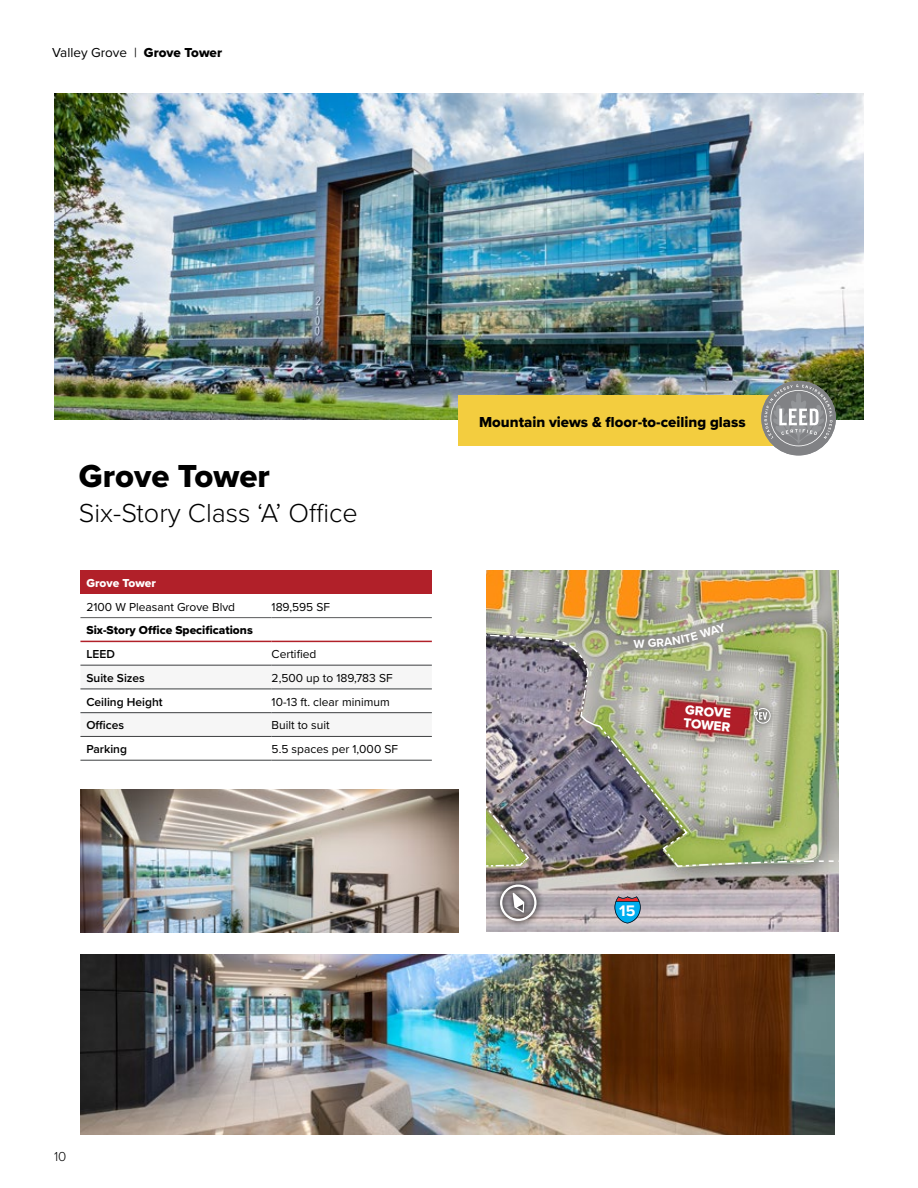
<style>
.page{position:relative;width:918px;height:1188px;background:#fff}
.page>*{position:absolute;margin:0;border:0;box-sizing:border-box;transform-origin:0 0}
.t1{font:33px "Proxima Nova Extrabld";color:#000}
.t2{font:300 27px "Proxima Nova";color:#000}
.t3{font:700 15.9px "Proxima Nova";color:#fff}
.t4{font:15px "Proxima Nova Extrabld";color:#000}
.t5{font:13.5px "Proxima Nova";color:#000}
.t6{font:13.5px/13.5px "Proxima Nova Extrabld";color:#fff}
.t7{font:300 13.5px "Proxima Nova";color:#000}
.t8{font:12px "Proxima Nova";color:#000}
.t9{font:600 12px "Proxima Nova";color:#000}
.t10{font:12px "Proxima Nova Extrabld";color:#000}
.t11{font:12px "Proxima Nova Extrabld";color:#fff}
.s1{font-family:"Proxima Nova Extrabld"}
</style>
<div class="page">
<img style="left:54px;top:93px;width:810px;height:326px">
<div style="left:458px;top:395px;width:334px;height:50px;background:#f3cd3f"></div>
<svg style="left:761px;top:381px;width:75px;height:74px;background:#9a9d99"></svg>
<div style="left:80px;top:570px;width:352px;height:24px;background:#b12029"></div>
<svg style="left:80px;top:642px;width:352px;height:118px"></svg>
<hr style="left:80px;top:689px;width:192px;height:1px;background:#3d3f41">
<hr style="left:272px;top:689px;width:160px;height:1px;background:#3d3f41">
<hr style="left:80px;top:712px;width:192px;height:1px;background:#3d3f41">
<hr style="left:272px;top:712px;width:160px;height:1px;background:#3d3f41">
<hr style="left:80px;top:760px;width:192px;height:1px;background:#3d3f41">
<hr style="left:272px;top:760px;width:160px;height:1px;background:#3d3f41">
<hr style="left:80px;top:736px;width:192px;height:1px;background:#3d3f41">
<hr style="left:272px;top:736px;width:160px;height:1px;background:#3d3f41">
<hr style="left:80px;top:665px;width:192px;height:1px;background:#3d3f41">
<hr style="left:272px;top:665px;width:160px;height:1px;background:#3d3f41">
<hr style="left:80px;top:617px;width:192px;height:1px;background:#58595b">
<hr style="left:272px;top:617px;width:160px;height:1px;background:#58595b">
<hr style="left:80px;top:641px;width:192px;height:1px;background:#b12029">
<hr style="left:272px;top:641px;width:160px;height:1px;background:#b12029">
<img style="left:487px;top:870px;width:351px;height:62px">
<svg style="left:615px;top:896px;width:26px;height:27px"></svg>
<img style="left:80px;top:955px;width:755px;height:180px">
<img style="left:80px;top:789px;width:379px;height:144px">
<div style="left:492px;top:877px;width:52px;height:53px;background:#000;opacity:.75"></div>
<svg style="left:500px;top:885px;width:37px;height:36px"></svg>
<img style="left:455px;top:570px;width:384px;height:298px">
<p class="t5" style="left:52px;top:43px;width:171px">Valley Grove | <span class="s1">Grove Tower</span></p>
<h1 class="t1" style="left:79px;top:452px;width:193px">Grove Tower</h1>
<h2 class="t2" style="left:79px;top:493px;width:280px">Six-Story Class ‘A’ Office</h2>
<p class="t11" style="left:86px;top:574px;width:71px">Grove Tower</p>
<p class="t8" style="left:86px;top:598px;width:150px">2100 W Pleasant Grove Blvd</p>
<p class="t8" style="left:272px;top:598px;width:60px">189,595 SF</p>
<p class="t10" style="left:86px;top:621px;width:168px">Six-Story Office Specifications</p>
<p class="t9" style="left:86px;top:645px;width:30px">LEED</p>
<p class="t8" style="left:272px;top:645px;width:46px">Certified</p>
<p class="t9" style="left:86px;top:669px;width:60px">Suite Sizes</p>
<p class="t8" style="left:272px;top:669px;width:123px">2,500 up to 189,783 SF</p>
<p class="t9" style="left:86px;top:693px;width:78px">Ceiling Height</p>
<p class="t8" style="left:272px;top:693px;width:120px">10-13 ft. clear minimum</p>
<p class="t9" style="left:86px;top:716px;width:39px">Offices</p>
<p class="t8" style="left:272px;top:716px;width:60px">Built to suit</p>
<p class="t9" style="left:86px;top:740px;width:42px">Parking</p>
<p class="t8" style="left:272px;top:740px;width:128px">5.5 spaces per 1,000 SF</p>
<p class="t4" style="left:479px;top:410px;width:268px">Mountain views &amp; floor-to-ceiling glass</p>
<p class="t6" style="left:685px;top:702px;width:49px;rotate:5deg">GROVE<br>TOWER</p>
<h3 class="t3" style="left:619px;top:899px;width:18px">15</h3>
<p class="t7" style="left:54px;top:1147px;width:14px">10</p>
</div>
